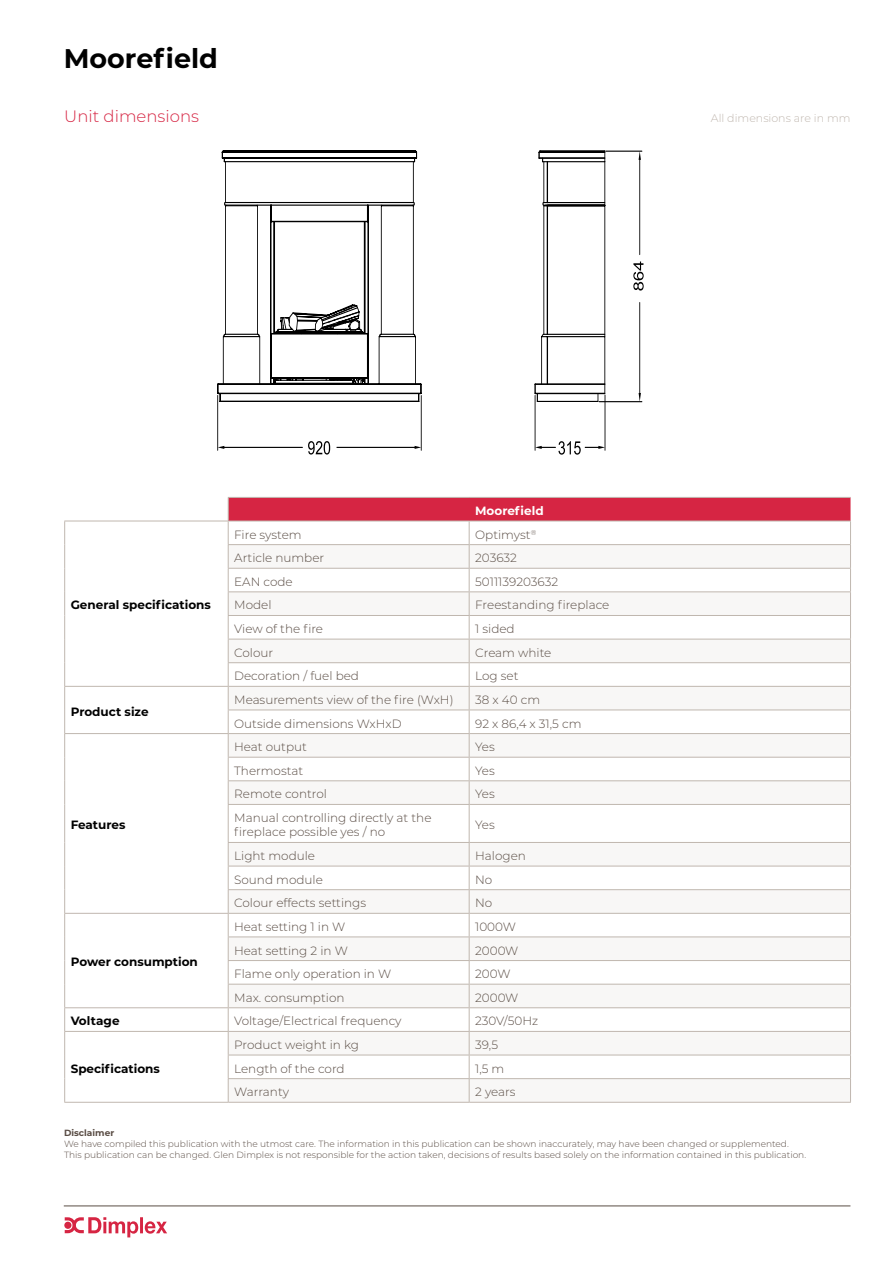
<style>
.page{position:relative;width:893px;height:1263px;background:#fff}
.page>*{position:absolute;margin:0;border:0;box-sizing:border-box;transform-origin:0 0}
.t1{font:700 27px "Montserrat";color:#000}
.t2{font:300 16.5px "Montserrat";color:#d62543}
.t3{font:300 12px/14.4px "Montserrat";color:#5a4d45}
.t4{font:700 12px "Montserrat";color:#000}
.t5{font:700 12px "Montserrat";color:#fff}
.t6{font:300 10.95px "Montserrat";color:#c0b7af}
.t7{font:300 9px/10.8px "Montserrat";color:#5a4d45}
.t8{font:700 9px "Montserrat";color:#5a4d45}
</style>
<div class="page">
<svg style="left:229px;top:805px;width:621px;height:297px"></svg>
<hr style="left:64px;top:521px;width:164px;height:1px;background:#c0b7af">
<hr style="left:64px;top:686px;width:164px;height:1px;background:#c0b7af">
<svg style="left:64px;top:521px;width:1px;height:283px"></svg>
<hr style="left:64px;top:804px;width:1px;height:38px;background:#c0b7af">
<hr style="left:64px;top:733px;width:164px;height:1px;background:#c0b7af">
<svg style="left:228px;top:497px;width:623px;height:307px"></svg>
<hr style="left:469px;top:780px;width:382px;height:1px;background:#c0b7af">
<hr style="left:228px;top:805px;width:1px;height:37px;background:#c0b7af">
<hr style="left:228px;top:804px;width:241px;height:1px;background:#c0b7af">
<hr style="left:469px;top:805px;width:1px;height:37px;background:#c0b7af">
<hr style="left:850px;top:805px;width:1px;height:37px;background:#c0b7af">
<hr style="left:469px;top:804px;width:382px;height:1px;background:#c0b7af">
<hr style="left:228px;top:842px;width:241px;height:1px;background:#c0b7af">
<hr style="left:469px;top:842px;width:382px;height:1px;background:#c0b7af">
<hr style="left:228px;top:866px;width:241px;height:1px;background:#c0b7af">
<hr style="left:469px;top:866px;width:382px;height:1px;background:#c0b7af">
<hr style="left:228px;top:889px;width:241px;height:1px;background:#c0b7af">
<hr style="left:469px;top:889px;width:382px;height:1px;background:#c0b7af">
<hr style="left:64px;top:913px;width:164px;height:1px;background:#c0b7af">
<hr style="left:228px;top:913px;width:241px;height:1px;background:#c0b7af">
<hr style="left:469px;top:913px;width:382px;height:1px;background:#c0b7af">
<hr style="left:228px;top:936px;width:241px;height:1px;background:#c0b7af">
<hr style="left:469px;top:936px;width:382px;height:1px;background:#c0b7af">
<hr style="left:228px;top:960px;width:241px;height:1px;background:#c0b7af">
<hr style="left:469px;top:960px;width:382px;height:1px;background:#c0b7af">
<hr style="left:228px;top:984px;width:241px;height:1px;background:#c0b7af">
<hr style="left:469px;top:984px;width:382px;height:1px;background:#c0b7af">
<hr style="left:64px;top:1007px;width:164px;height:1px;background:#c0b7af">
<hr style="left:228px;top:1007px;width:241px;height:1px;background:#c0b7af">
<hr style="left:469px;top:1007px;width:382px;height:1px;background:#c0b7af">
<svg style="left:64px;top:842px;width:1px;height:260px"></svg>
<hr style="left:64px;top:1031px;width:164px;height:1px;background:#c0b7af">
<hr style="left:228px;top:1031px;width:241px;height:1px;background:#c0b7af">
<hr style="left:469px;top:1031px;width:382px;height:1px;background:#c0b7af">
<hr style="left:228px;top:1055px;width:241px;height:1px;background:#c0b7af">
<hr style="left:469px;top:1055px;width:382px;height:1px;background:#c0b7af">
<hr style="left:64px;top:1102px;width:164px;height:1px;background:#c0b7af">
<svg style="left:228px;top:843px;width:1px;height:259px"></svg>
<hr style="left:228px;top:1078px;width:241px;height:1px;background:#c0b7af">
<hr style="left:228px;top:1102px;width:241px;height:1px;background:#c0b7af">
<svg style="left:469px;top:843px;width:1px;height:259px"></svg>
<svg style="left:850px;top:843px;width:1px;height:259px"></svg>
<hr style="left:469px;top:1078px;width:382px;height:1px;background:#c0b7af">
<hr style="left:469px;top:1102px;width:382px;height:1px;background:#c0b7af">
<svg style="left:217px;top:150px;width:426px;height:301px"></svg>
<hr style="left:605px;top:205px;width:1px;height:179px;background:#000">
<svg style="left:218px;top:151px;width:387px;height:299px"></svg>
<svg style="left:218px;top:446px;width:6px;height:3px"></svg>
<hr style="left:224px;top:447px;width:78px;height:1px;background:#000">
<svg style="left:415px;top:446px;width:6px;height:3px"></svg>
<hr style="left:337px;top:447px;width:78px;height:1px;background:#000">
<svg style="left:308px;top:441px;width:22px;height:14px"></svg>
<hr style="left:535px;top:395px;width:1px;height:55px;background:#000">
<hr style="left:605px;top:395px;width:1px;height:55px;background:#000">
<svg style="left:535px;top:441px;width:70px;height:14px"></svg>
<hr style="left:599px;top:401px;width:43px;height:1px;background:#000">
<hr style="left:606px;top:151px;width:36px;height:1px;background:#000">
<svg style="left:639px;top:393px;width:2px;height:9px"></svg>
<hr style="left:639px;top:302px;width:1px;height:92px;background:#000">
<svg style="left:639px;top:151px;width:2px;height:9px"></svg>
<hr style="left:639px;top:159px;width:1px;height:96px;background:#000">
<svg style="left:633px;top:261px;width:11px;height:30px"></svg>
<svg style="left:65px;top:1217px;width:102px;height:20px"></svg>
<hr style="left:64px;top:1206px;width:786px;height:1px;background:#5a4d45">
<h1 class="t1" style="left:64px;top:38px;width:156px">Moorefield</h1>
<h2 class="t2" style="left:64px;top:105px;width:136px">Unit dimensions</h2>
<p class="t6" style="left:711px;top:111px;width:141px">All dimensions are in mm</p>
<p class="t4" style="left:71px;top:596px;width:142px">General specifications</p>
<p class="t4" style="left:71px;top:703px;width:79px">Product size</p>
<p class="t4" style="left:71px;top:816px;width:56px">Features</p>
<p class="t4" style="left:71px;top:953px;width:129px">Power consumption</p>
<p class="t5" style="left:475px;top:502px;width:70px">Moorefield</p>
<p class="t3" style="left:234px;top:527px;width:69px">Fire system</p>
<p class="t3" style="left:475px;top:527px;width:63px">Optimyst<sup>®</sup></p>
<p class="t3" style="left:234px;top:550px;width:92px">Article number</p>
<p class="t3" style="left:475px;top:550px;width:43px">203632</p>
<p class="t3" style="left:234px;top:574px;width:60px">EAN code</p>
<p class="t3" style="left:475px;top:574px;width:84px">5011139203632</p>
<p class="t3" style="left:234px;top:598px;width:39px">Model</p>
<p class="t3" style="left:475px;top:598px;width:136px">Freestanding fireplace</p>
<p class="t3" style="left:234px;top:621px;width:90px">View of the fire</p>
<p class="t3" style="left:475px;top:621px;width:41px">1 sided</p>
<p class="t3" style="left:234px;top:645px;width:41px">Colour</p>
<p class="t3" style="left:475px;top:645px;width:78px">Cream white</p>
<p class="t3" style="left:234px;top:668px;width:126px">Decoration / fuel bed</p>
<p class="t3" style="left:475px;top:668px;width:45px">Log set</p>
<p class="t3" style="left:234px;top:692px;width:221px">Measurements view of the fire (WxH)</p>
<p class="t3" style="left:475px;top:692px;width:66px">38 x 40 cm</p>
<p class="t3" style="left:234px;top:716px;width:169px">Outside dimensions WxHxD</p>
<p class="t3" style="left:475px;top:716px;width:108px">92 x 86,4 x 31,5 cm</p>
<p class="t3" style="left:234px;top:739px;width:74px">Heat output</p>
<p class="t3" style="left:475px;top:739px;width:21px">Yes</p>
<p class="t3" style="left:234px;top:763px;width:71px">Thermostat</p>
<p class="t3" style="left:475px;top:763px;width:21px">Yes</p>
<p class="t3" style="left:234px;top:786px;width:94px">Remote control</p>
<p class="t3" style="left:475px;top:786px;width:21px">Yes</p>
<p class="t3" style="left:234px;top:810px;width:199px">Manual controlling directly at the fireplace possible yes / no</p>
<p class="t3" style="left:475px;top:817px;width:21px">Yes</p>
<p class="t3" style="left:234px;top:848px;width:82px">Light module</p>
<p class="t3" style="left:475px;top:848px;width:52px">Halogen</p>
<p class="t3" style="left:234px;top:872px;width:90px">Sound module</p>
<p class="t3" style="left:475px;top:872px;width:19px">No</p>
<p class="t3" style="left:234px;top:895px;width:133px">Colour effects settings</p>
<p class="t3" style="left:475px;top:895px;width:19px">No</p>
<p class="t3" style="left:234px;top:919px;width:113px">Heat setting 1 in W</p>
<p class="t3" style="left:475px;top:919px;width:42px">1000W</p>
<p class="t3" style="left:234px;top:943px;width:115px">Heat setting 2 in W</p>
<p class="t3" style="left:475px;top:943px;width:45px">2000W</p>
<p class="t3" style="left:234px;top:966px;width:159px">Flame only operation in W</p>
<p class="t3" style="left:475px;top:966px;width:37px">200W</p>
<p class="t3" style="left:234px;top:990px;width:112px">Max. consumption</p>
<p class="t3" style="left:475px;top:990px;width:45px">2000W</p>
<p class="t4" style="left:71px;top:1012px;width:50px">Voltage</p>
<p class="t3" style="left:234px;top:1013px;width:169px">Voltage/Electrical frequency</p>
<p class="t3" style="left:475px;top:1013px;width:65px">230V/50Hz</p>
<p class="t4" style="left:71px;top:1060px;width:91px">Specifications</p>
<p class="t3" style="left:234px;top:1037px;width:126px">Product weight in kg</p>
<p class="t3" style="left:475px;top:1037px;width:24px">39,5</p>
<p class="t3" style="left:234px;top:1061px;width:112px">Length of the cord</p>
<p class="t3" style="left:475px;top:1061px;width:31px">1,5 m</p>
<p class="t3" style="left:234px;top:1084px;width:56px">Warranty</p>
<p class="t3" style="left:475px;top:1084px;width:42px">2 years</p>
<p class="t8" style="left:64px;top:1126px;width:52px">Disclaimer</p>
<p class="t7" style="left:64px;top:1138px;width:744px">We have compiled this publication with the utmost care. The information in this publication can be shown inaccurately, may have been changed or supplemented.<br>This publication can be changed. Glen Dimplex is not responsible for the action taken, decisions of results based solely on the information contained in this publication.</p>
</div>
